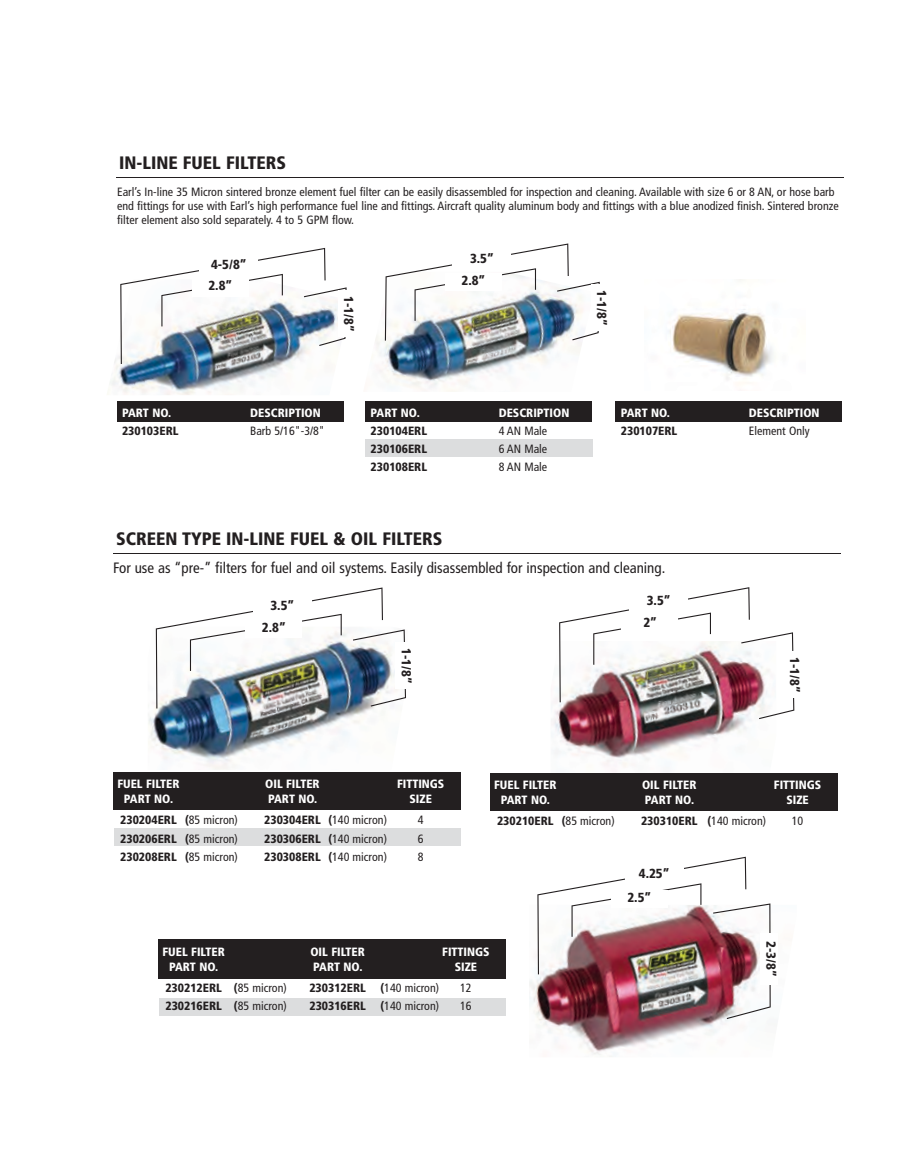
<style>
.page{position:relative;width:918px;height:1175px;background:#fff}
.page>*{position:absolute;margin:0;border:0;box-sizing:border-box;transform-origin:0 0}
.t1{font:900 condensed 18px "Frutiger";color:#231f20}
.t2{font:condensed 15px "Frutiger";color:#231f20}
.t3{font:900 condensed 13.2px/21.8px "Frutiger";color:#231f20}
.t4{font:condensed 12px/14.4px "Frutiger";color:#231f20}
.t5{font:900 condensed 12px "Frutiger";color:#231f20}
.t6{font:900 condensed 12px "Frutiger";color:#fff}
.s1{font-weight:400}
</style>
<div class="page">
<hr style="left:116px;top:177px;width:728px;height:1px;background:#231f20">
<div style="left:117px;top:401px;width:227px;height:21px;background:#231f20"></div>
<div style="left:365px;top:440px;width:228px;height:17px;background:#dcddde"></div>
<div style="left:365px;top:401px;width:227px;height:21px;background:#231f20"></div>
<div style="left:616px;top:401px;width:226px;height:21px;background:#231f20"></div>
<img style="left:375px;top:330px;width:207px;height:62px">
<img style="left:107px;top:356px;width:185px;height:39px">
<img style="left:668px;top:279px;width:105px;height:105px">
<img style="left:120px;top:248px;width:227px;height:116px">
<div style="left:338px;top:290px;width:17px;height:47px;background:#fff"></div>
<img style="left:385px;top:243px;width:215px;height:97px">
<div style="left:591px;top:284px;width:17px;height:47px;background:#fff"></div>
<img style="left:552px;top:698px;width:208px;height:69px">
<img style="left:529px;top:974px;width:202px;height:83px">
<hr style="left:113px;top:553px;width:728px;height:1px;background:#231f20">
<div style="left:115px;top:828px;width:346px;height:17px;background:#dcddde"></div>
<div style="left:113px;top:772px;width:348px;height:38px;background:#231f20"></div>
<img style="left:148px;top:628px;width:236px;height:142px">
<div style="left:490px;top:773px;width:348px;height:38px;background:#231f20"></div>
<img style="left:537px;top:856px;width:234px;height:163px">
<div style="left:760px;top:933px;width:17px;height:51px;background:#fff"></div>
<div style="left:159px;top:998px;width:346px;height:17px;background:#dcddde"></div>
<div style="left:158px;top:939px;width:348px;height:40px;background:#231f20"></div>
<img style="left:156px;top:587px;width:250px;height:121px">
<div style="left:396px;top:642px;width:17px;height:47px;background:#fff"></div>
<img style="left:559px;top:587px;width:235px;height:132px">
<div style="left:784px;top:651px;width:17px;height:47px;background:#fff"></div>
<h1 class="t1" style="left:119px;top:152px;width:168px">IN-LINE FUEL FILTERS</h1>
<p class="t4" style="left:117px;top:184px;width:723px">Earl’s In-line 35 Micron sintered bronze element fuel filter can be easily disassembled for inspection and cleaning. Available with size 6 or 8 AN, or hose barb end fittings for use with Earl’s high performance fuel line and fittings. Aircraft quality aluminum body and fittings with a blue anodized finish. Sintered bronze filter element also sold separately. 4 to 5 GPM flow.</p>
<p class="t3" style="left:208px;top:253px;width:40px">4-5/8”<br>2.8”</p>
<p class="t3" style="left:360px;top:296px;width:37px;rotate:90deg">1-1/8”</p>
<p class="t3" style="left:462px;top:247px;width:34px;text-indent:9px">3.5”<br>2.8”</p>
<p class="t3" style="left:613px;top:290px;width:37px;rotate:90deg">1-1/8”</p>
<p class="t6" style="left:122px;top:405px;width:51px">PART NO.</p>
<p class="t6" style="left:250px;top:405px;width:72px">DESCRIPTION</p>
<p class="t5" style="left:122px;top:423px;width:58px">230103ERL</p>
<p class="t4" style="left:250px;top:423px;width:76px">Barb 5/16"-3/8"</p>
<p class="t6" style="left:371px;top:405px;width:51px">PART NO.</p>
<p class="t6" style="left:499px;top:405px;width:72px">DESCRIPTION</p>
<p class="t5" style="left:371px;top:423px;width:58px">230104ERL</p>
<p class="t4" style="left:499px;top:423px;width:50px">4 AN Male</p>
<p class="t5" style="left:371px;top:441px;width:58px">230106ERL</p>
<p class="t4" style="left:499px;top:441px;width:50px">6 AN Male</p>
<p class="t5" style="left:371px;top:459px;width:58px">230108ERL</p>
<p class="t4" style="left:499px;top:459px;width:50px">8 AN Male</p>
<p class="t6" style="left:621px;top:405px;width:51px">PART NO.</p>
<p class="t6" style="left:749px;top:405px;width:72px">DESCRIPTION</p>
<p class="t5" style="left:621px;top:423px;width:58px">230107ERL</p>
<p class="t4" style="left:749px;top:423px;width:62px">Element Only</p>
<h1 class="t1" style="left:116px;top:527px;width:328px">SCREEN TYPE IN-LINE FUEL &amp; OIL FILTERS</h1>
<p class="t2" style="left:113px;top:558px;width:554px">For use as “pre-” filters for fuel and oil systems. Easily disassembled for inspection and cleaning.</p>
<p class="t3" style="left:262px;top:594px;width:34px;text-indent:9px">3.5”<br>2.8”</p>
<p class="t3" style="left:417px;top:648px;width:37px;rotate:90deg">1-1/8”</p>
<p class="t6" style="left:117px;top:777px;width:64px">FUEL FILTER</p>
<p class="t6" style="left:265px;top:777px;width:56px">OIL FILTER</p>
<p class="t6" style="left:397px;top:777px;width:49px">FITTINGS</p>
<p class="t6" style="left:124px;top:792px;width:51px">PART NO.</p>
<p class="t6" style="left:268px;top:792px;width:51px">PART NO.</p>
<p class="t6" style="left:410px;top:792px;width:24px">SIZE</p>
<p class="t5" style="left:120px;top:813px;width:119px">230204ERL (<span class="s1">85 micron)</span></p>
<p class="t5" style="left:264px;top:813px;width:124px">230304ERL (<span class="s1">140 micron)</span></p>
<p class="t4" style="left:418px;top:813px;width:7px">4</p>
<p class="t5" style="left:120px;top:831px;width:119px">230206ERL (<span class="s1">85 micron)</span></p>
<p class="t5" style="left:264px;top:831px;width:124px">230306ERL (<span class="s1">140 micron)</span></p>
<p class="t4" style="left:418px;top:831px;width:7px">6</p>
<p class="t5" style="left:120px;top:849px;width:119px">230208ERL (<span class="s1">85 micron)</span></p>
<p class="t5" style="left:264px;top:849px;width:124px">230308ERL (<span class="s1">140 micron)</span></p>
<p class="t4" style="left:418px;top:849px;width:7px">8</p>
<p class="t3" style="left:643px;top:590px;width:29px">3.5”<br>2”</p>
<p class="t3" style="left:806px;top:657px;width:37px;rotate:90deg">1-1/8”</p>
<p class="t6" style="left:494px;top:778px;width:64px">FUEL FILTER</p>
<p class="t6" style="left:642px;top:778px;width:56px">OIL FILTER</p>
<p class="t6" style="left:774px;top:778px;width:49px">FITTINGS</p>
<p class="t6" style="left:501px;top:793px;width:51px">PART NO.</p>
<p class="t6" style="left:645px;top:793px;width:51px">PART NO.</p>
<p class="t6" style="left:786px;top:793px;width:24px">SIZE</p>
<p class="t5" style="left:497px;top:814px;width:119px">230210ERL (<span class="s1">85 micron)</span></p>
<p class="t5" style="left:641px;top:814px;width:127px">230310ERL (<span class="s1">140 micron)</span></p>
<p class="t4" style="left:792px;top:814px;width:13px">10</p>
<p class="t3" style="left:627px;top:861px;width:44px;line-height:23.7px;text-indent:11px">4.25”<br>2.5”</p>
<p class="t6" style="left:163px;top:944px;width:64px">FUEL FILTER</p>
<p class="t6" style="left:310px;top:944px;width:56px">OIL FILTER</p>
<p class="t6" style="left:442px;top:944px;width:49px">FITTINGS</p>
<p class="t6" style="left:169px;top:959px;width:51px">PART NO.</p>
<p class="t6" style="left:313px;top:959px;width:51px">PART NO.</p>
<p class="t6" style="left:455px;top:959px;width:24px">SIZE</p>
<p class="t5" style="left:165px;top:980px;width:123px">230212ERL (<span class="s1">85 micron)</span></p>
<p class="t5" style="left:309px;top:980px;width:131px">230312ERL (<span class="s1">140 micron)</span></p>
<p class="t4" style="left:460px;top:980px;width:13px">12</p>
<p class="t5" style="left:165px;top:998px;width:123px">230216ERL (<span class="s1">85 micron)</span></p>
<p class="t5" style="left:309px;top:998px;width:131px">230316ERL (<span class="s1">140 micron)</span></p>
<p class="t4" style="left:460px;top:998px;width:13px">16</p>
<p class="t3" style="left:782px;top:941px;width:37px;rotate:90deg">2-3/8”</p>
</div>
